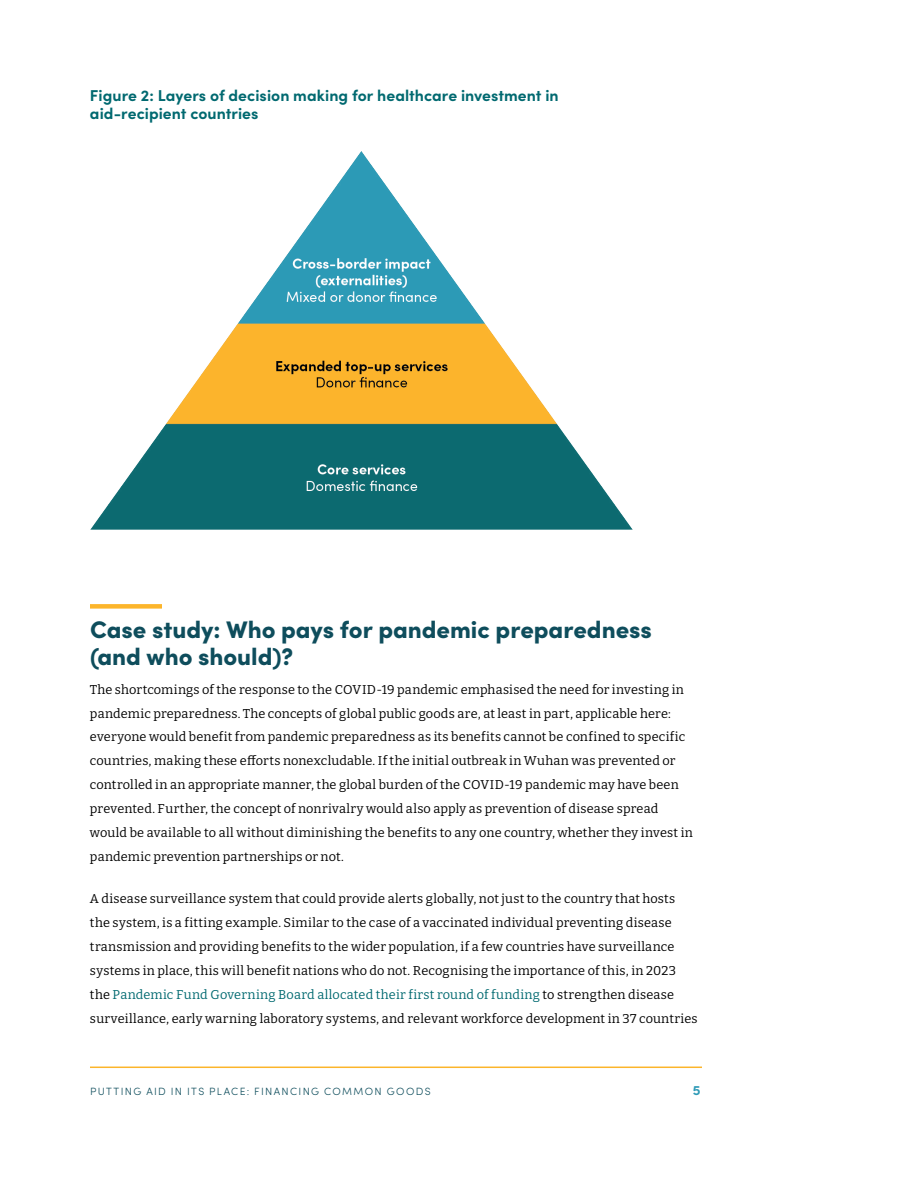
<style>
.page{position:relative;width:918px;height:1188px;background:#fff}
.page>*{position:absolute;margin:0;border:0;box-sizing:border-box;transform-origin:0 0}
.t1{font:900 24px/27px "Sofia Pro";color:#0e4d5c}
.t2{font:700 15.75px/18px "Sofia Pro";letter-spacing:.005em;color:#016970}
.t3{font:700 13.5px "Sofia Pro";color:#2e9ab6}
.t4{font:12.75px/24px "Bitter";letter-spacing:.015em;color:#000}
.t5{font:300 10.5px "Sofia Pro";letter-spacing:.125em;color:#0e4d5c}
.s1{color:#016970}
</style>
<div class="page">
<hr style="left:90px;top:1067px;width:612px;height:1px;background:#fcb52b">
<div style="left:90px;top:604px;width:72px;height:5px;background:#fcb52b"></div>
<img style="left:91px;top:151px;width:541px;height:378px">
<p class="t2" style="left:90px;top:86px;width:470px">Figure 2: Layers of decision making for healthcare investment in aid-recipient countries</p>
<h1 class="t1" style="left:90px;top:614px;width:564px">Case study: Who pays for pandemic preparedness (and who should)?</h1>
<p class="t4" style="left:90px;top:677px;width:604px">The shortcomings of the response to the COVID-19 pandemic emphasised the need for investing in pandemic preparedness. The concepts of global public goods are, at least in part, applicable here: everyone would benefit from pandemic preparedness as its benefits cannot be confined to specific countries, making these efforts nonexcludable. If the initial outbreak in Wuhan was prevented or controlled in an appropriate manner, the global burden of the COVID-19 pandemic may have been prevented. Further, the concept of nonrivalry would also apply as prevention of disease spread would be available to all without diminishing the benefits to any one country, whether they invest in pandemic prevention partnerships or not.</p>
<p class="t4" style="left:90px;top:887px;width:609px">A disease surveillance system that could provide alerts globally, not just to the country that hosts the system, is a fitting example. Similar to the case of a vaccinated individual preventing disease transmission and providing benefits to the wider population, if a few countries have surveillance systems in place, this will benefit nations who do not. Recognising the importance of this, in 2023 the <span class="s1">Pandemic Fund Governing Board allocated their first round of funding</span> to strengthen disease surveillance, early warning laboratory systems, and relevant workforce development in 37 countries</p>
<p class="t5" style="left:90px;top:1084px;width:342px">PUTTING AID IN ITS PLACE: FINANCING COMMON GOODS</p>
<p class="t3" style="left:693px;top:1080px;width:9px">5</p>
</div>
